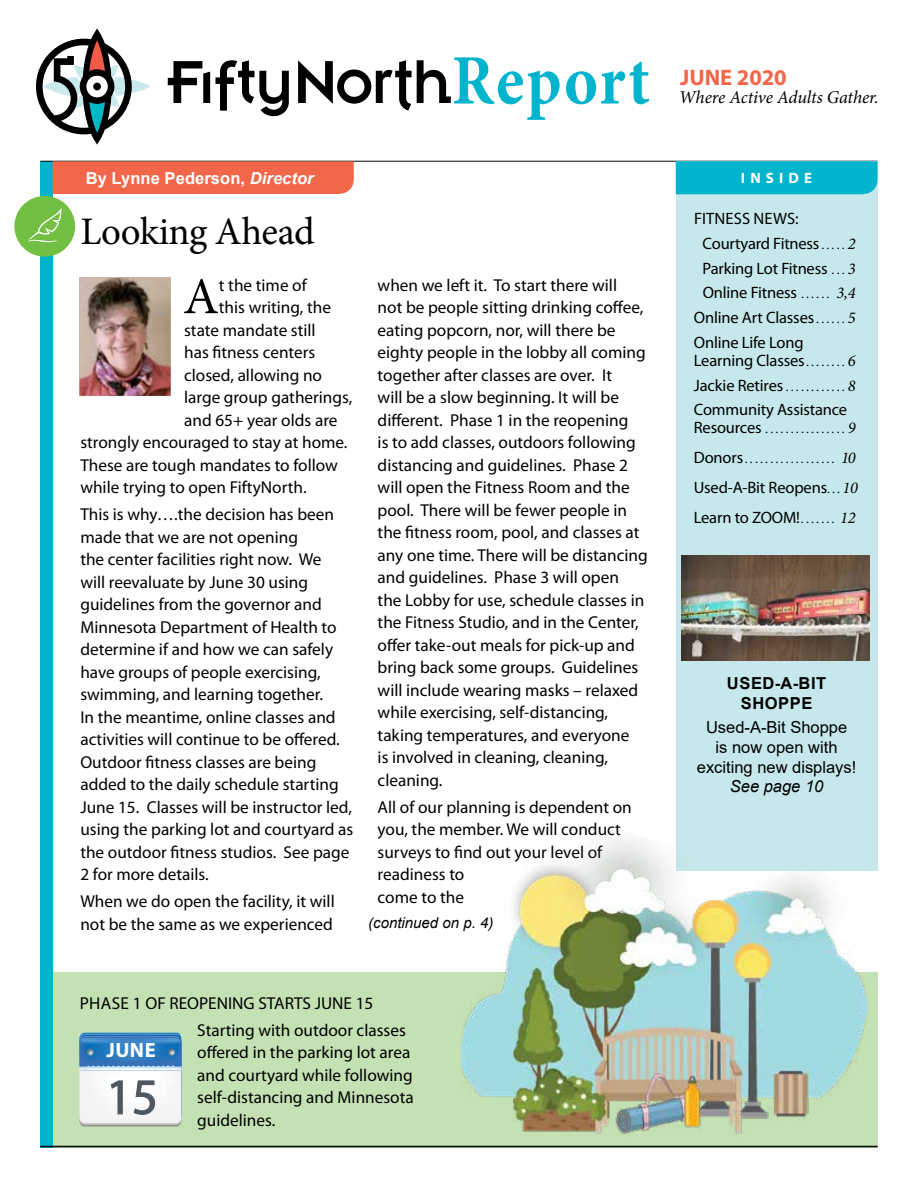
<style>
.page{position:relative;width:918px;height:1188px;background:#fff}
.page>*{position:absolute;margin:0;border:0;box-sizing:border-box;transform-origin:0 0}
.t1{font:700 70.95px "Minion Pro";letter-spacing:.035em;color:#00b4cd;scale:.91 1}
.t2{font:51.9px "Minion Pro";color:#000}
.t3{font:50.7px "Myriad Pro";color:#4f5761}
.t4{font:39px "Minion Pro";letter-spacing:-.015em;color:#000}
.t5{font:700 22.5px "Myriad Pro";color:#f26649}
.t6{font:700 20.7px "Myriad Pro";color:#fff}
.t7{font:italic 18px "Minion Pro";letter-spacing:-.01em;color:#000}
.t8{font:17.25px/22.5px "Myriad Pro";color:#000}
.t9{font:16.5px/24.8px "Myriad Pro";letter-spacing:-.01em;color:#000;text-align:justify}
.t10{font:16.5px/19.8px "Arial";color:#000;text-align:center}
.t11{font:700 16.5px "Arial";letter-spacing:.005em;color:#fff}
.t12{font:700 16.5px/19.8px "Arial";letter-spacing:.035em;color:#000;text-align:center}
.t13{font:16.5px "Myriad Pro";letter-spacing:.01em;color:#000}
.t14{font:italic 16.5px "Arial";color:#000}
.t15{font:italic 15px "Arial";color:#000}
.t16{font:700 15px "Myriad Pro";letter-spacing:.345em;color:#fff}
.t17{font:13.5px "Minion Pro";color:#000}
.s1{font-style:italic}
.s2{font-family:"Minion Pro";font-size:13.5px}
.s3{font-family:"Minion Pro";font-style:italic}
.s4{font-family:"Myriad Pro";font-size:16.5px}
.s5{font-style:italic;font-size:16.5px}
</style>
<div class="page">
<div style="left:53px;top:972px;width:825px;height:176px;background:#c4e1b4"></div>
<svg style="left:36px;top:28px;width:115px;height:117px"></svg>
<svg style="left:168px;top:60px;width:121px;height:56px"></svg>
<svg style="left:298px;top:60px;width:152px;height:51px"></svg>
<div style="left:40px;top:161px;width:13px;height:987px;background:#00b4ce"></div>
<hr style="left:40px;top:161px;width:838px;height:1px;background:#000">
<hr style="left:40px;top:1147px;width:838px;height:1px;background:#000">
<div style="left:14px;top:196px;width:61px;height:61px;background:#72bf44;border-radius:50%"></div>
<svg style="left:28px;top:208px;width:34px;height:35px"></svg>
<div style="left:53px;top:161px;width:301px;height:33px;background:#f26649"></div>
<img style="left:80px;top:278px;width:91px;height:118px">
<div style="left:676px;top:161px;width:202px;height:709px;background:#c6e8ec"></div>
<div style="left:676px;top:161px;width:202px;height:33px;background:#00b4cd"></div>
<hr style="left:40px;top:1146px;width:838px;height:1px;background:#000">
<img style="left:181px;top:1034px;width:1px;height:37px">
<svg style="left:80px;top:1033px;width:101px;height:90px;background:#acc8e2"></svg>
<img style="left:461px;top:838px;width:407px;height:296px">
<img style="left:682px;top:555px;width:188px;height:105px">
<h1 class="t1" style="left:452px;top:31px;width:219px">Report</h1>
<h3 class="t5" style="left:680px;top:63px;width:108px">JUNE 2020</h3>
<p class="t7" style="left:679px;top:85px;width:202px">Where Active Adults Gather.</p>
<p class="t11" style="left:86px;top:166px;width:230px">By Lynne Pederson, <span class="s1">Director</span></p>
<p class="t16" style="left:741px;top:168px;width:73px">INSIDE</p>
<p class="t13" style="left:694px;top:208px;width:106px">FITNESS NEWS:</p>
<p class="t9" style="left:703px;top:231px;width:155px">Courtyard Fitness<span class="s2">. . . . .</span> <span class="s3">2</span></p>
<p class="t9" style="left:703px;top:255px;width:155px">Parking Lot Fitness <span class="s2">. . .</span> <span class="s3">3</span></p>
<p class="t9" style="left:703px;top:280px;width:155px">Online Fitness <span class="s2">. . . . . .</span> <span class="s3">3,4</span></p>
<p class="t9" style="left:694px;top:305px;width:163px">Online Art Classes <span class="s2">. . . . . .</span> <span class="s3">5</span></p>
<p class="t9" style="left:694px;top:330px;width:111px">Online Life Long</p>
<p class="t9" style="left:694px;top:348px;width:163px">Learning Classes<span class="s2">. . . . . . . .</span> <span class="s3">6<br></span>Jackie Retires<span class="s2">............</span><span class="s3">8<br></span>Community Assistance</p>
<p class="t17" style="left:694px;top:420px;width:163px"><span class="s4">Resources</span> ................<span class="s5">9</span></p>
<p class="t17" style="left:694px;top:450px;width:163px"><span class="s4">Donors</span>.................. <span class="s5">10</span></p>
<p class="t9" style="left:694px;top:473px;width:166px;line-height:30px">Used-A-Bit Reopens<span class="s2">. . .</span> <span class="s3">10<br></span>Learn to ZOOM!<span class="s2">. . . . . . .</span> <span class="s3">12</span></p>
<h3 class="t4" style="left:80px;top:205px;width:236px">Looking Ahead</h3>
<h2 class="t2" style="left:183px;top:262px;width:37px">A</h2>
<p class="t8" style="left:219px;top:273px;width:89px">t the time of</p>
<p class="t8" style="left:378px;top:273px;width:272px">when we left it. To start there will<br>not be people sitting drinking coffee, eating popcorn, nor, will there be eighty people in the lobby all coming together after classes are over. It<br>will be a slow beginning. It will be different. Phase 1 in the reopening<br>is to add classes, outdoors following distancing and guidelines. Phase 2 will open the Fitness Room and the pool. There will be fewer people in the fitness room, pool, and classes at any one time. There will be distancing and guidelines. Phase 3 will open<br>the Lobby for use, schedule classes in the Fitness Studio, and in the Center, offer take-out meals for pick-up and bring back some groups. Guidelines will include wearing masks – relaxed while exercising, self-distancing, taking temperatures, and everyone<br>is involved in cleaning, cleaning, cleaning.</p>
<p class="t8" style="left:378px;top:795px;width:256px">All of our planning is dependent on you, the member. We will conduct surveys to find out your level of readiness to<br>come to the</p>
<p class="t8" style="left:219px;top:296px;width:114px">this writing, the</p>
<p class="t8" style="left:184px;top:318px;width:133px">state mandate still</p>
<p class="t8" style="left:184px;top:341px;width:133px">has fitness centers</p>
<p class="t8" style="left:184px;top:363px;width:139px">closed, allowing no</p>
<p class="t8" style="left:184px;top:386px;width:170px">large group gatherings,</p>
<p class="t8" style="left:184px;top:408px;width:155px">and 65+ year olds are</p>
<p class="t8" style="left:80px;top:431px;width:269px">strongly encouraged to stay at home.</p>
<p class="t8" style="left:80px;top:453px;width:259px">These are tough mandates to follow</p>
<p class="t8" style="left:80px;top:476px;width:228px">while trying to open FiftyNorth.</p>
<p class="t8" style="left:80px;top:503px;width:275px">This is why….the decision has been made that we are not opening<br>the center facilities right now. We<br>will reevaluate by June 30 using guidelines from the governor and Minnesota Department of Health to determine if and how we can safely have groups of people exercising, swimming, and learning together.<br>In the meantime, online classes and activities will continue to be offered.<br>Outdoor fitness classes are being added to the daily schedule starting June 15. Classes will be instructor led, using the parking lot and courtyard as the outdoor fitness studios. See page 2 for more details.</p>
<p class="t8" style="left:80px;top:890px;width:256px">When we do open the facility, it will not be the same as we experienced</p>
<p class="t12" style="left:727px;top:673px;width:101px">USED-A-BIT<br>SHOPPE</p>
<p class="t10" style="left:697px;top:717px;width:161px">Used-A-Bit Shoppe<br>is now open with exciting new displays!</p>
<p class="t14" style="left:730px;top:776px;width:95px">See page 10</p>
<p class="t15" style="left:368px;top:913px;width:127px">(continued on p. 4)</p>
<p class="t8" style="left:80px;top:992px;width:295px">PHASE 1 OF REOPENING STARTS JUNE 15</p>
<p class="t6" style="left:107px;top:1036px;width:51px">JUNE</p>
<h3 class="t3" style="left:106px;top:1066px;width:54px">15</h3>
<p class="t8" style="left:197px;top:1018px;width:218px">Starting with outdoor classes offered in the parking lot area and courtyard while following self-distancing and Minnesota guidelines.</p>
</div>
